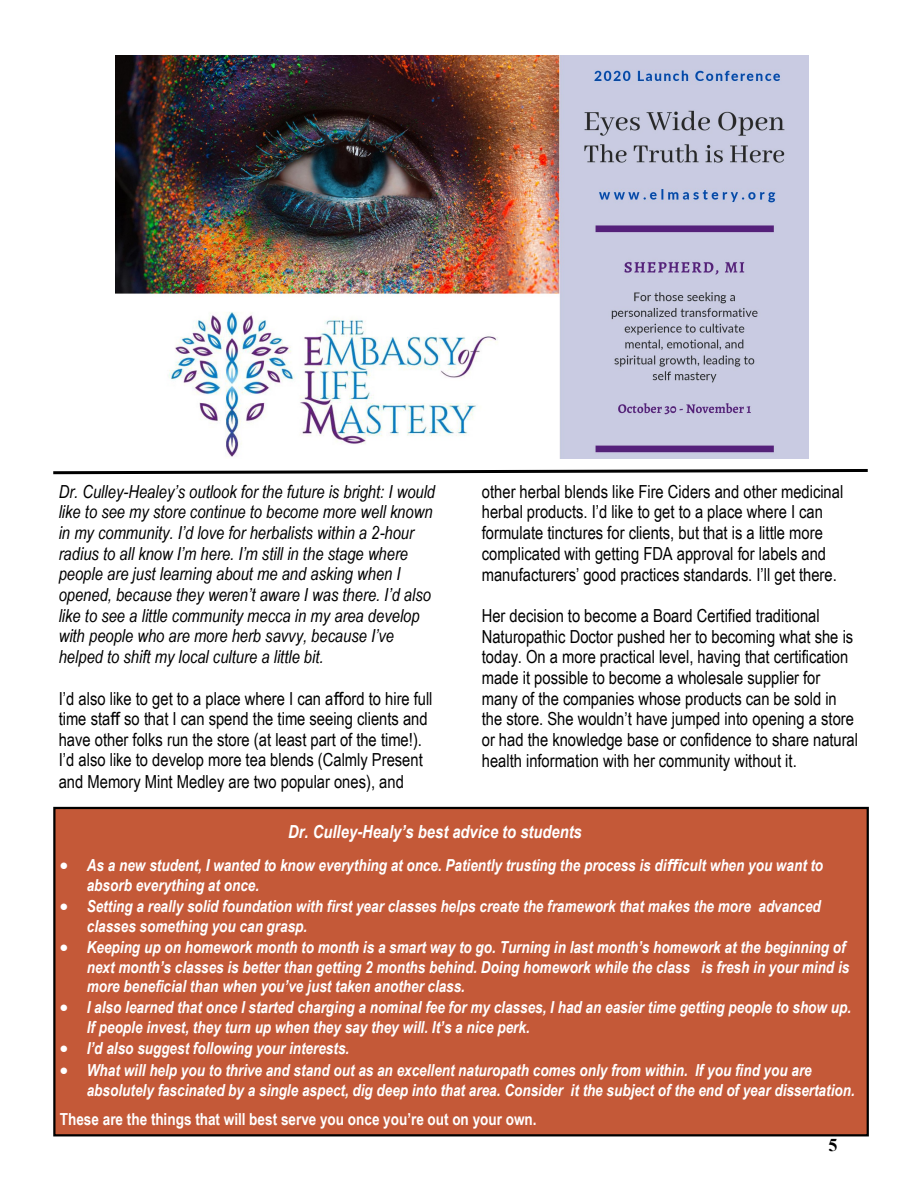
<style>
.page{position:relative;width:918px;height:1188px;background:#fff}
.page>*{position:absolute;margin:0;border:0;box-sizing:border-box;transform-origin:0 0}
.t1{font:18px/20.9px "Arial Narrow";color:#000}
.t2{font:italic 18px/20.7px "Arial Narrow";color:#000}
.t3{font:italic 700 18px "Arial Narrow";color:#fff}
.t4{font:700 18px "Times New Roman";color:#000}
.t5{font:italic 700 16.65px "Arial Narrow";color:#fff}
.t6{font:italic 700 16.5px/19.5px "Arial Narrow";color:#fff}
.t7{font:700 16.5px "Arial Narrow";color:#fff}
.s1{font-family:"Arial"}
</style>
<div class="page">
<div style="left:54px;top:808px;width:814px;height:327px;background:#c45938"></div>
<div style="left:53px;top:807px;width:816px;height:329px;border:2px solid #000"></div>
<img style="left:115px;top:55px;width:693px;height:404px">
<svg style="left:53px;top:469px;width:815px;height:6px"></svg>
<p class="t2" style="left:59px;top:481px;width:378px">Dr. Culley-Healey’s outlook for the future is bright: I would like to see my store continue to become more well known in my community. I’d love for herbalists within a 2-hour radius to all know I’m here. I’m still in the stage where people are just learning about me and asking when I opened, because they weren’t aware I was there. I’d also like to see a little community mecca in my area develop with people who are more herb savvy, because I’ve helped to shift my local culture a little bit.</p>
<p class="t1" style="left:59px;top:687px;width:375px">I’d also like to get to a place where I can a<span class="s1">ff</span>ord to hire full time sta<span class="s1">ff</span> so that I can spend the time seeing clients and have other folks run the store (at least part of the time!).<br>I’d also like to develop more tea blends (Calmly Present and Memory Mint Medley are two popular ones), and</p>
<p class="t1" style="left:482px;top:480px;width:363px">other herbal blends like Fire Ciders and other medicinal herbal products. I’d like to get to a place where I can formulate tinctures for clients, but that is a little more complicated with getting FDA approval for labels and manufacturers’ good practices standards. I’ll get there.</p>
<p class="t1" style="left:482px;top:605px;width:378px">Her decision to become a Board Certified traditional Naturopathic Doctor pushed her to becoming what she is today. On a more practical level, having that certification made it possible to become a wholesale supplier for many of the companies whose products can be sold in the store. She wouldn’t have jumped into opening a store or had the knowledge base or confidence to share natural health information with her community without it.</p>
<p class="t3" style="left:288px;top:818px;width:295px">Dr. Culley-Healy’s best advice to students</p>
<p class="t6" style="left:87px;top:855px;width:738px;text-indent:-27px">• As a new student, I wanted to know everything at once. Patiently trusting the process is di<span class="s1">ffi</span>cult when you want to absorb everything at once.</p>
<p class="t6" style="left:87px;top:896px;width:736px;text-indent:-27px">• Setting a really solid foundation with first year classes helps create the framework that makes the more advanced classes something you can grasp.</p>
<p class="t5" style="left:60px;top:935px;width:787px">• Keeping up on homework month to month is a smart way to go. Turning in last month’s homework at the beginning of</p>
<p class="t6" style="left:87px;top:957px;width:764px;line-height:18.9px">next month’s classes is better than getting 2 months behind. Doing homework while the class is fresh in your mind is more beneficial than when you’ve just taken another class.</p>
<p class="t6" style="left:87px;top:997px;width:766px;text-indent:-27px">• I also learned that once I started charging a nominal fee for my classes, I had an easier time getting people to show up.<br>If people invest, they turn up when they say they will. It’s a nice perk.</p>
<p class="t6" style="left:60px;top:1038px;width:291px">• I’d also suggest following your interests.</p>
<p class="t6" style="left:87px;top:1060px;width:770px;text-indent:-27px">• What will help you to thrive and stand out as an excellent naturopath comes only from within. If you find you are absolutely fascinated by a single aspect, dig deep into that area. Consider it the subject of the end of year dissertation.</p>
<p class="t7" style="left:60px;top:1107px;width:478px">These are the things that will best serve you once you’re out on your own.</p>
<p class="t4" style="left:828px;top:1132px;width:10px">5</p>
</div>
